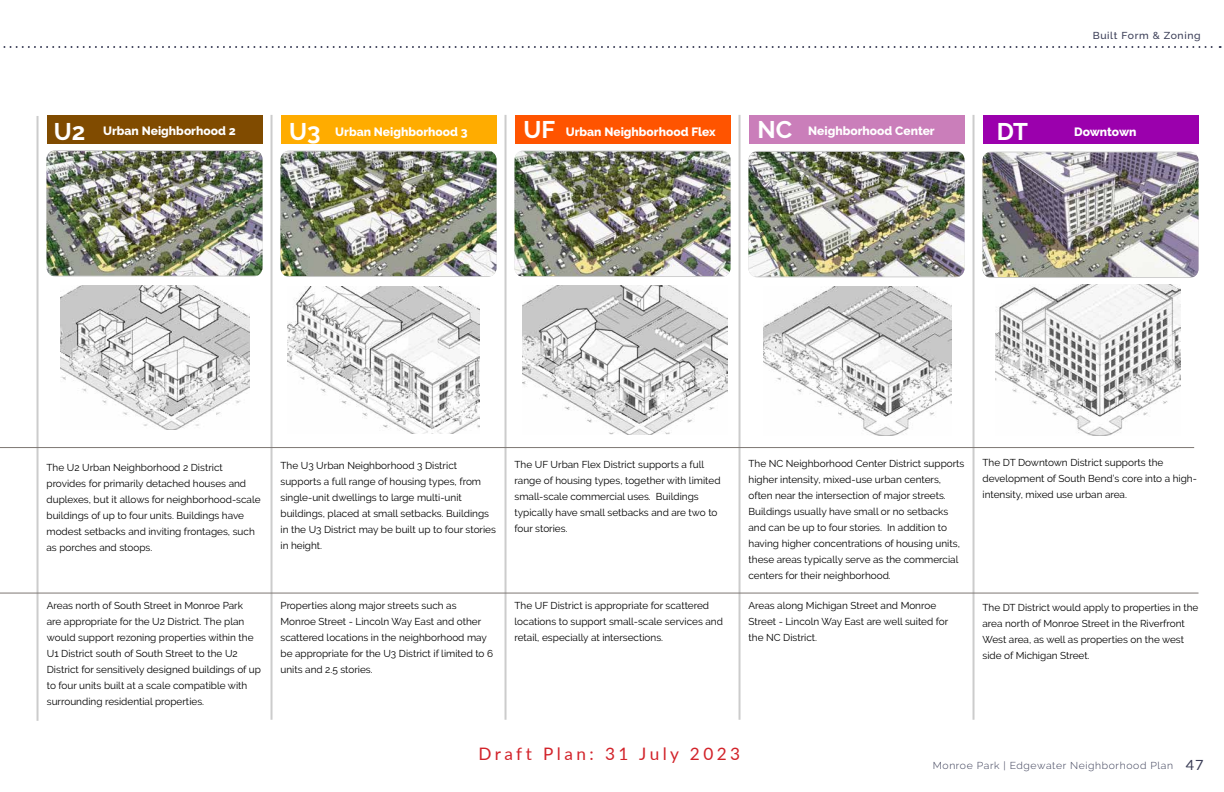
<style>
.page{position:relative;width:1224px;height:792px;background:#fff}
.page>*{position:absolute;margin:0;border:0;box-sizing:border-box;transform-origin:0 0}
.t1{font:700 24px "Raleway";color:#fff}
.t2{font:17.2px "Lato";letter-spacing:.2em;color:#d2232a}
.t3{font:800 12px "Raleway";color:#fff}
.t4{font:10px/16px "Raleway";color:#000}
.t5{font:300 10px "Raleway";letter-spacing:.06em;color:#3a3d56;scale:1.04 1}
.t6{font:500 10px "Raleway";letter-spacing:.06em;color:#3a3d56;scale:1.04 1}
.s1{font-weight:700;font-size:24px}
.s2{font-family:"Lato";font-weight:400;font-size:14px}
</style>
<div class="page">
<svg style="left:3px;top:46px;width:1218px;height:2px"></svg>
<hr style="left:37px;top:116px;width:2px;height:605px;background:#ccc">
<hr style="left:505px;top:115px;width:2px;height:605px;background:#ccc">
<hr style="left:739px;top:115px;width:2px;height:605px;background:#ccc">
<hr style="left:973px;top:115px;width:2px;height:605px;background:#ccc">
<hr style="left:271px;top:115px;width:2px;height:605px;background:#ccc">
<img style="left:281px;top:151px;width:216px;height:125px">
<img style="left:287px;top:287px;width:193px;height:147px">
<img style="left:47px;top:151px;width:216px;height:125px">
<img style="left:60px;top:286px;width:189px;height:144px">
<img style="left:515px;top:151px;width:216px;height:125px">
<img style="left:522px;top:285px;width:206px;height:150px">
<img style="left:749px;top:152px;width:216px;height:124px">
<img style="left:764px;top:286px;width:188px;height:150px">
<img style="left:983px;top:152px;width:216px;height:125px">
<img style="left:996px;top:285px;width:185px;height:150px">
<hr style="left:0;top:447px;width:1194px;height:1px;background:#7d7773">
<hr style="left:0;top:593px;width:1199px;height:1px;background:#7d7773">
<div style="left:983px;top:116px;width:216px;height:28px;background:#9b00ad"></div>
<div style="left:749px;top:115px;width:216px;height:29px;background:#ca7eba"></div>
<div style="left:515px;top:115px;width:216px;height:29px;background:#ff5400"></div>
<div style="left:281px;top:116px;width:216px;height:28px;background:#ffac00"></div>
<div style="left:47px;top:115px;width:216px;height:29px;background:#804b00"></div>
<p class="t6" style="left:1093px;top:29px;width:105px">Built Form &amp; Zoning</p>
<p class="t3" style="left:54px;top:124px;width:183px"><span class="s1">U2</span> Urban Neighborhood 2</p>
<p class="t3" style="left:289px;top:125px;width:180px"><span class="s1">U3</span> Urban Neighborhood 3</p>
<p class="t3" style="left:523px;top:125px;width:194px"><span class="s1">UF</span> Urban Neighborhood Flex</p>
<p class="t3" style="left:758px;top:124px;width:179px"><span class="s1">NC</span> Neighborhood Center</p>
<h1 class="t1" style="left:997px;top:118px;width:33px">DT</h1>
<p class="t3" style="left:1074px;top:125px;width:64px">Downtown</p>
<p class="t4" style="left:47px;top:459px;width:216px">The U2 Urban Neighborhood 2 District provides for primarily detached houses and duplexes, but it allows for neighborhood-scale buildings of up to four units. Buildings have modest setbacks and inviting frontages, such as porches and stoops.</p>
<p class="t4" style="left:281px;top:457px;width:217px">The U3 Urban Neighborhood 3 District supports a full range of housing types, from single-unit dwellings to large multi-unit buildings, placed at small setbacks. Buildings in the U3 District may be built up to four stories in height.</p>
<p class="t4" style="left:515px;top:456px;width:208px">The UF Urban Flex District supports a full range of housing types, together with limited small-scale commercial uses. Buildings typically have small setbacks and are two to four stories.</p>
<p class="t4" style="left:749px;top:455px;width:217px">The NC Neighborhood Center District supports higher intensity, mixed-use urban centers, often near the intersection of major streets.<br>Buildings usually have small or no setbacks and can be up to four stories. In addition to having higher concentrations of housing units, these areas typically serve as the commercial centers for their neighborhood.</p>
<p class="t4" style="left:983px;top:454px;width:216px">The DT Downtown District supports the development of South Bend’s core into a high&shy;intensity, mixed use urban area.</p>
<p class="t4" style="left:47px;top:598px;width:216px">Areas north of South Street in Monroe Park<br>are appropriate for the U2 District. The plan would support rezoning properties within the U1 District south of South Street to the U2<br>District for sensitively designed buildings of up to four units built at a scale compatible with surrounding residential properties.</p>
<p class="t4" style="left:281px;top:598px;width:214px">Properties along major streets such as Monroe Street - Lincoln Way East and other scattered locations in the neighborhood may be appropriate for the U3 District if limited to 6 units and 2.5 stories.</p>
<p class="t4" style="left:515px;top:598px;width:210px">The UF District is appropriate for scattered locations to support small-scale services and retail, especially at intersections.</p>
<p class="t4" style="left:749px;top:598px;width:201px">Areas along Michigan Street and Monroe<br>Street - Lincoln Way East are well suited for the NC District.</p>
<h2 class="t2" style="left:479px;top:742px;width:263px">Draft Plan: 31 July 2023</h2>
<p class="t4" style="left:983px;top:600px;width:217px">The DT District would apply to properties in the area north of Monroe Street in the Riverfront West area, as well as properties on the west side of Michigan Street.</p>
<p class="t5" style="left:933px;top:760px;width:262px">Monroe Park | Edgewater Neighborhood Plan <span class="s2">47</span></p>
</div>
